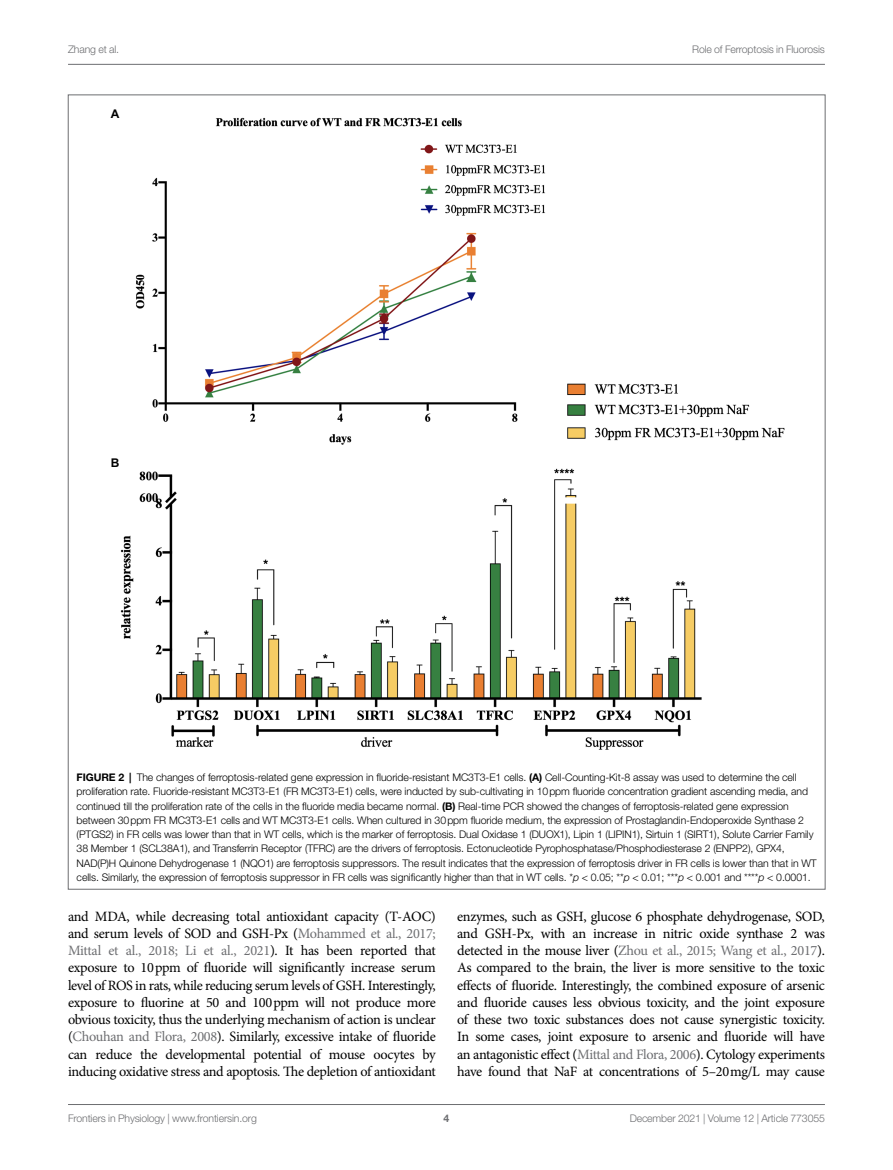
<style>
.page{position:relative;width:893px;height:1170px;background:#fff}
.page>*{position:absolute;margin:0;border:0;box-sizing:border-box;transform-origin:0 0}
.TEXT{font:14.25px/17.2px "Minion Pro";letter-spacing:-.025em;color:#000;text-align:justify}
.t1{font:700 12px "Arial";color:#000}
.FIG_LEG{font:300 10.5px/14.2px "Helvetica Neue LT Std";letter-spacing:-.01em;color:#000}
.t2{font:300 10.5px "Helvetica Neue LT Std";letter-spacing:-.015em;color:#6d6e71}
.t3{font:700 10.5px "Helvetica Neue LT Std";color:#6d6e71}
.s1{font-weight:700}
.s2{font-style:italic}
.s3{color:#6d6e71}
</style>
<div class="page">
<hr style="left:68px;top:64px;width:757px;height:1px;background:#6d6e71">
<hr style="left:68px;top:1104px;width:757px;height:1px;background:#6d6e71">
<img style="left:120px;top:117px;width:665px;height:633px">
<p class="t2" style="left:68px;top:42px;width:53px">Zhang et al.</p>
<p class="t2" style="left:692px;top:42px;width:134px">Role of Ferroptosis in Fluorosis</p>
<p class="t1" style="left:111px;top:105px;width:10px">A</p>
<p class="t1" style="left:111px;top:454px;width:10px">B</p>
<p class="FIG_LEG" style="left:77px;top:769px;width:741px"><span class="s1">FIGURE 2 |</span> The changes of ferroptosis-related gene expression in fluoride-resistant MC3T3-E1 cells. <span class="s1">(A)</span> Cell-Counting-Kit-8 assay was used to determine the cell proliferation rate. Fluoride-resistant MC3T3-E1 (FR MC3T3-E1) cells, were inducted by sub-cultivating in 10ppm fluoride concentration gradient ascending media, and continued till the proliferation rate of the cells in the fluoride media became normal. <span class="s1">(B)</span> Real-time PCR showed the changes of ferroptosis-related gene expression between 30ppm FR MC3T3-E1 cells and WT MC3T3-E1 cells. When cultured in 30ppm fluoride medium, the expression of Prostaglandin-Endoperoxide Synthase 2 (PTGS2) in FR cells was lower than that in WT cells, which is the marker of ferroptosis. Dual Oxidase 1 (DUOX1), Lipin 1 (LIPIN1), Sirtuin 1 (SIRT1), Solute Carrier Family 38 Member 1 (SCL38A1), and Transferrin Receptor (TFRC) are the drivers of ferroptosis. Ectonucleotide Pyrophosphatase/Phosphodiesterase 2 (ENPP2), GPX4, NAD(P)H Quinone Dehydrogenase 1 (NQO1) are ferroptosis suppressors. The result indicates that the expression of ferroptosis driver in FR cells is lower than that in WT cells. Similarly, the expression of ferroptosis suppressor in FR cells was significantly higher than that in WT cells. *<span class="s2">p</span> &lt; 0.05; **<span class="s2">p</span> &lt; 0.01; ***<span class="s2">p</span> &lt; 0.001 and ****<span class="s2">p</span> &lt; 0.0001.</p>
<p class="TEXT" style="left:68px;top:907px;width:369px">and MDA, while decreasing total antioxidant capacity (T-AOC) and serum levels of SOD and GSH-Px (<span class="s3">Mohammed et al., 2017; Mittal et al., 2018; Li et al., 2021</span>). It has been reported that exposure to 10ppm of fluoride will significantly increase serum level of ROS in rats, while reducing serum levels of GSH. Interestingly, exposure to fluorine at 50 and 100ppm will not produce more obvious toxicity, thus the underlying mechanism of action is unclear (<span class="s3">Chouhan and Flora, 2008</span>). Similarly, excessive intake of fluoride can reduce the developmental potential of mouse oocytes by inducing oxidative stress and apoptosis. The depletion of antioxidant</p>
<p class="TEXT" style="left:457px;top:907px;width:369px">enzymes, such as GSH, glucose 6 phosphate dehydrogenase, SOD, and GSH-Px, with an increase in nitric oxide synthase 2 was detected in the mouse liver (<span class="s3">Zhou et al., 2015; Wang et al., 2017</span>).<br>As compared to the brain, the liver is more sensitive to the toxic effects of fluoride. Interestingly, the combined exposure of arsenic and fluoride causes less obvious toxicity, and the joint exposure of these two toxic substances does not cause synergistic toxicity.<br>In some cases, joint exposure to arsenic and fluoride will have an antagonistic effect (<span class="s3">Mittal and Flora, 2006</span>). Cytology experiments have found that NaF at concentrations of 5–20mg/L may cause</p>
<p class="t2" style="left:68px;top:1111px;width:190px">Frontiers in Physiology | www.frontiersin.org</p>
<p class="t3" style="left:444px;top:1111px;width:7px">4</p>
<p class="t2" style="left:630px;top:1111px;width:197px">December 2021 | Volume 12 | Article 773055</p>
</div>
